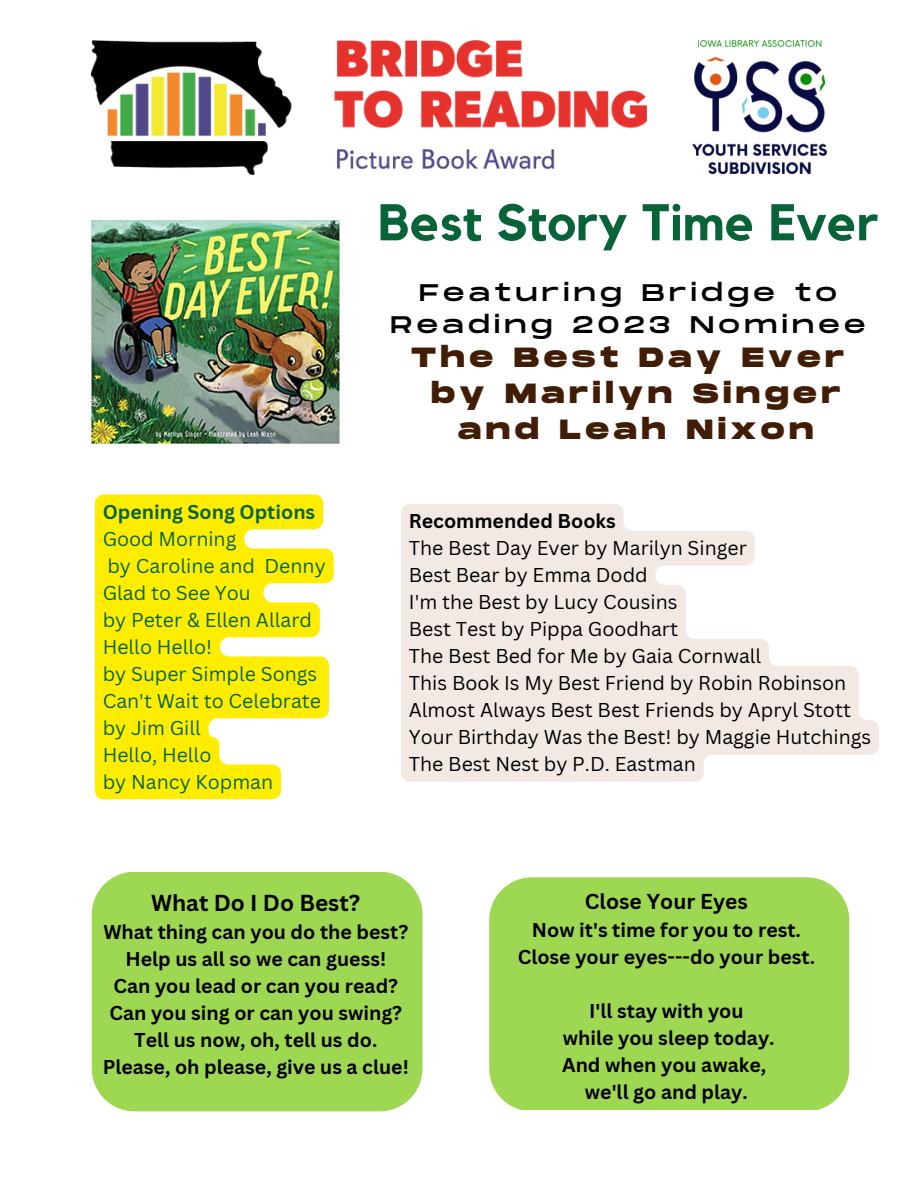
<style>
.page{position:relative;width:918px;height:1188px;background:#fff}
.page>*{position:absolute;margin:0;border:0;box-sizing:border-box;transform-origin:0 0}
.t1{font:700 51px "Kollektif";color:#086438}
.t2{font:800 27.75px/36px "Monument Extended";letter-spacing:.18em;color:#421d06;text-align:center}
.t3{font:24px/31.5px "Monument Extended";letter-spacing:.18em;color:#000;text-align:center}
.t4{font:700 22.5px "Canva Sans";color:#000}
.t5{font:700 21px "Canva Sans";color:#000}
.t6{font:700 19.5px/27px "Canva Sans";color:#000;text-align:center}
.t7{font:19.5px/27px "Canva Sans";color:#000}
.t8{font:19.5px/27px "Canva Sans";color:#086438}
.t9{font:700 19.5px "Canva Sans";color:#086438}
</style>
<div class="page">
<img style="left:92px;top:221px;width:247px;height:223px">
<div style="left:92px;top:872px;width:330px;height:239px;background:#9ed852"></div>
<div style="left:489px;top:877px;width:360px;height:233px;background:#9ed852"></div>
<img style="left:92px;top:41px;width:554px;height:134px">
<img style="left:692px;top:41px;width:134px;height:132px">
<svg style="left:401px;top:504px;width:478px;height:278px;fill:#f3e9e4"></svg>
<svg style="left:95px;top:494px;width:239px;height:305px;fill:#ffed00"></svg>
<p class="t9" style="left:103px;top:498px;width:214px">Opening Song Options</p>
<p class="t8" style="left:103px;top:525px;width:225px">Good Morning<br>by Caroline and Denny<br>Glad to See You<br>by Peter &amp; Ellen Allard<br>Hello Hello!<br>by Super Simple Songs<br>Can't Wait to Celebrate by Jim Gill<br>Hello, Hello<br>by Nancy Kopman</p>
<h1 class="t1" style="left:378px;top:199px;width:501px">Best Story Time Ever</h1>
<p class="t3" style="left:391px;top:278px;width:476px">Featuring Bridge to<br>Reading 2023 Nominee</p>
<h2 class="t2" style="left:411px;top:341px;width:434px">The Best Day Ever by Marilyn Singer and Leah Nixon</h2>
<p class="t6" style="left:409px;top:507px;width:208px">Recommended Books</p>
<p class="t7" style="left:409px;top:534px;width:464px">The Best Day Ever by Marilyn Singer<br>Best Bear by Emma Dodd<br>I'm the Best by Lucy Cousins<br>Best Test by Pippa Goodhart<br>The Best Bed for Me by Gaia Cornwall<br>This Book Is My Best Friend by Robin Robinson Almost Always Best Best Friends by Apryl Stott Your Birthday Was the Best! by Maggie Hutchings The Best Nest by P.D. Eastman</p>
<p class="t4" style="left:151px;top:887px;width:211px">What Do I Do Best?</p>
<p class="t6" style="left:103px;top:918px;width:308px">What thing can you do the best?<br>Help us all so we can guess!<br>Can you lead or can you read?<br>Can you sing or can you swing?<br>Tell us now, oh, tell us do.<br>Please, oh please, give us a clue!</p>
<p class="t5" style="left:585px;top:886px;width:165px">Close Your Eyes</p>
<p class="t6" style="left:518px;top:916px;width:299px">Now it's time for you to rest.<br>Close your eyes---do your best.</p>
<p class="t6" style="left:562px;top:997px;width:214px">I'll stay with you<br>while you sleep today.<br>And when you awake, we'll go and play.</p>
</div>
